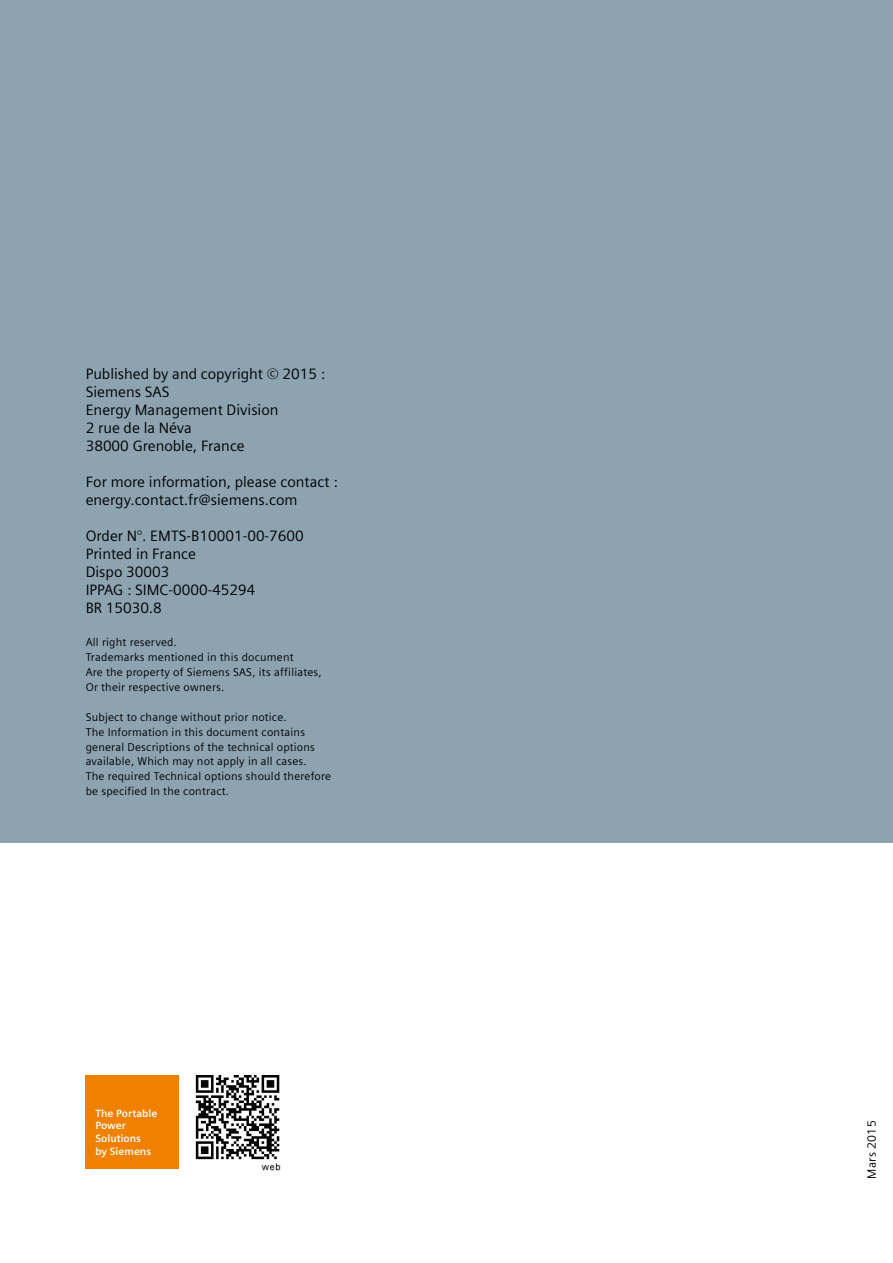
<style>
.page{position:relative;width:893px;height:1263px;background:#fff}
.page>*{position:absolute;margin:0;border:0;box-sizing:border-box;transform-origin:0 0}
.t1{font:15px/18px "Siemens Sans";color:#000}
.t2{font:12px "Siemens Sans";letter-spacing:.02em;color:#000}
.t3{font:11.25px/14.9px "Siemens Sans";letter-spacing:.02em;color:#000}
.t4{font:700 10.5px/12.6px "Siemens Sans";color:#fff}
</style>
<div class="page">
<div style="left:0;top:0;width:893px;height:842px;background:#8da3b0"></div>
<img style="left:195px;top:1075px;width:86px;height:96px">
<div style="left:86px;top:1076px;width:93px;height:93px;background:#f08100"></div>
<h1 class="t1" style="left:86px;top:365px;width:241px">Published by and copyright © 2015 :<br>Siemens SAS<br>Energy Management Division<br>2 rue de la Néva<br>38000 Grenoble, France</h1>
<h1 class="t1" style="left:86px;top:473px;width:253px">For more information, please contact : energy.contact.fr@siemens.com</h1>
<h1 class="t1" style="left:86px;top:527px;width:220px">Order N°. EMTS-B10001-00-7600<br>Printed in France<br>Dispo 30003<br>IPPAG : SIMC-0000-45294<br>BR 15030.8</h1>
<p class="t3" style="left:86px;top:635px;width:237px">All right reserved.<br>Trademarks mentioned in this document<br>Are the property of Siemens SAS, its affiliates, Or their respective owners.</p>
<p class="t3" style="left:86px;top:709px;width:247px">Subject to change without prior notice.<br>The Information in this document contains general Descriptions of the technical options available, Which may not apply in all cases.<br>The required Technical options should therefore be specified In the contract.</p>
<p class="t4" style="left:95px;top:1107px;width:63px">The Portable<br>Power<br>Solutions<br>by Siemens</p>
<p class="t2" style="left:865px;top:1179px;width:60px;rotate:-90deg">Mars 2015</p>
</div>
